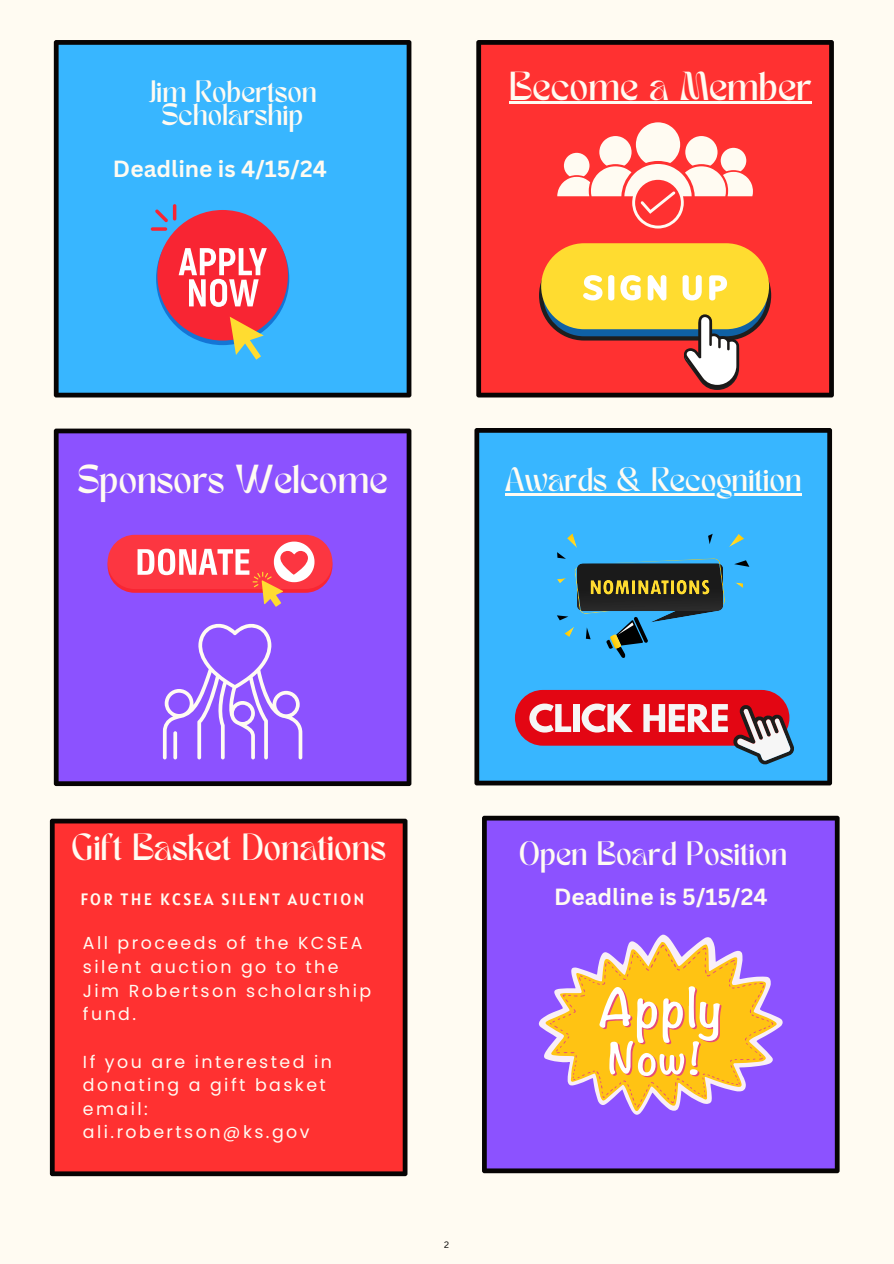
<style>
.page{position:relative;width:894px;height:1264px;background:#fff}
.page>*{position:absolute;margin:0;border:0;box-sizing:border-box;transform-origin:0 0}
.t1{font:28.35px "TANMERINGUE";color:#fffbf2}
.t2{font:26.55px "TANMERINGUE";color:#fffbf2}
.t3{font:23.7px "TANMERINGUE";color:#fffbf2}
.t4{font:700 22.8px "Canva Sans";color:#fffbf2}
.t5{font:21.6px/23px "TANMERINGUE";color:#fffbf2;text-align:center}
.t6{font:17.4px/23.7px "Poppins";letter-spacing:.14em;color:#fffbf2}
.t7{font:16.35px "Alatsi";letter-spacing:.14em;color:#fffbf2}
.t8{font:9px "Canva Sans";color:#000}
</style>
<div class="page">
<div style="left:0;top:0;width:893px;height:1263px;background:#fffbf2"></div>
<div style="left:54px;top:40px;width:357px;height:357px;background:#38b6ff"></div>
<svg style="left:156px;top:212px;width:133px;height:133px"></svg>
<div style="left:157px;top:210px;width:131px;height:130px;background:#f82533;border-radius:50%"></div>
<svg style="left:178px;top:248px;width:89px;height:59px"></svg>
<hr style="left:173px;top:204px;width:3px;height:16px;background:#f82533;border-radius:2px">
<svg style="left:151px;top:227px;width:16px;height:4px"></svg>
<svg style="left:155px;top:209px;width:13px;height:13px"></svg>
<svg style="left:230px;top:317px;width:34px;height:42px"></svg>
<svg style="left:476px;top:40px;width:357px;height:357px;background:#e62d2d"></svg>
<div style="left:541px;top:243px;width:227px;height:86px;background:#ffdc30;border-radius:43px"></div>
<svg style="left:539px;top:250px;width:232px;height:139px"></svg>
<svg style="left:557px;top:122px;width:195px;height:106px"></svg>
<svg style="left:474px;top:428px;width:357px;height:357px;background:#36a8eb"></svg>
<svg style="left:54px;top:428px;width:357px;height:358px;background:#834ded"></svg>
<svg style="left:163px;top:620px;width:139px;height:139px;background:#a06ffc"></svg>
<svg style="left:173px;top:731px;width:4px;height:28px"></svg>
<div style="left:108px;top:535px;width:224px;height:54px;background:#fc3641;border-radius:27px"></div>
<svg style="left:137px;top:533px;width:186px;height:73px"></svg>
<div style="left:50px;top:818px;width:357px;height:358px;background:#ff3131"></div>
<svg style="left:482px;top:815px;width:357px;height:358px;background:#824ceb"></svg>
<svg style="left:538px;top:934px;width:244px;height:181px;background:#d5a091"></svg>
<div style="left:515px;top:690px;width:274px;height:55px;background:#e30613;border-radius:28px"></div>
<svg style="left:529px;top:703px;width:42px;height:29px"></svg>
<div style="left:573px;top:704px;width:6px;height:28px;background:#f6f6f6"></div>
<svg style="left:581px;top:703px;width:51px;height:29px"></svg>
<svg style="left:643px;top:704px;width:151px;height:61px"></svg>
<svg style="left:556px;top:533px;width:193px;height:125px;background:#398bb2"></svg>
<hr style="left:504px;top:493px;width:297px;height:2px;background:#fffbf2">
<hr style="left:509px;top:102px;width:302px;height:2px;background:#fffbf2">
<p class="t5" style="left:148px;top:84px;width:170px">Jim Robertson<br>Scholarship</p>
<h3 class="t4" style="left:113px;top:152px;width:215px">Deadline is 4/15/24</h3>
<h1 class="t1" style="left:78px;top:464px;width:311px">Sponsors Welcome</h1>
<h1 class="t1" style="left:509px;top:71px;width:304px">Become a Member</h1>
<h3 class="t3" style="left:504px;top:466px;width:298px">Awards &amp; Recognition</h3>
<h2 class="t2" style="left:72px;top:833px;width:315px">Gift Basket Donations</h2>
<p class="t7" style="left:80px;top:888px;width:285px">FOR THE KCSEA SILENT AUCTION</p>
<p class="t6" style="left:83px;top:931px;width:290px">All proceeds of the KCSEA silent auction go to the<br>Jim Robertson scholarship fund.</p>
<p class="t6" style="left:83px;top:1049px;width:250px">If you are interested in donating a gift basket email: ali.robertson@ks.gov</p>
<p class="t8" style="left:444px;top:1238px;width:6px">2</p>
<h3 class="t3" style="left:519px;top:841px;width:270px">Open Board Position</h3>
<h3 class="t4" style="left:554px;top:881px;width:215px">Deadline is 5/15/24</h3>
</div>
